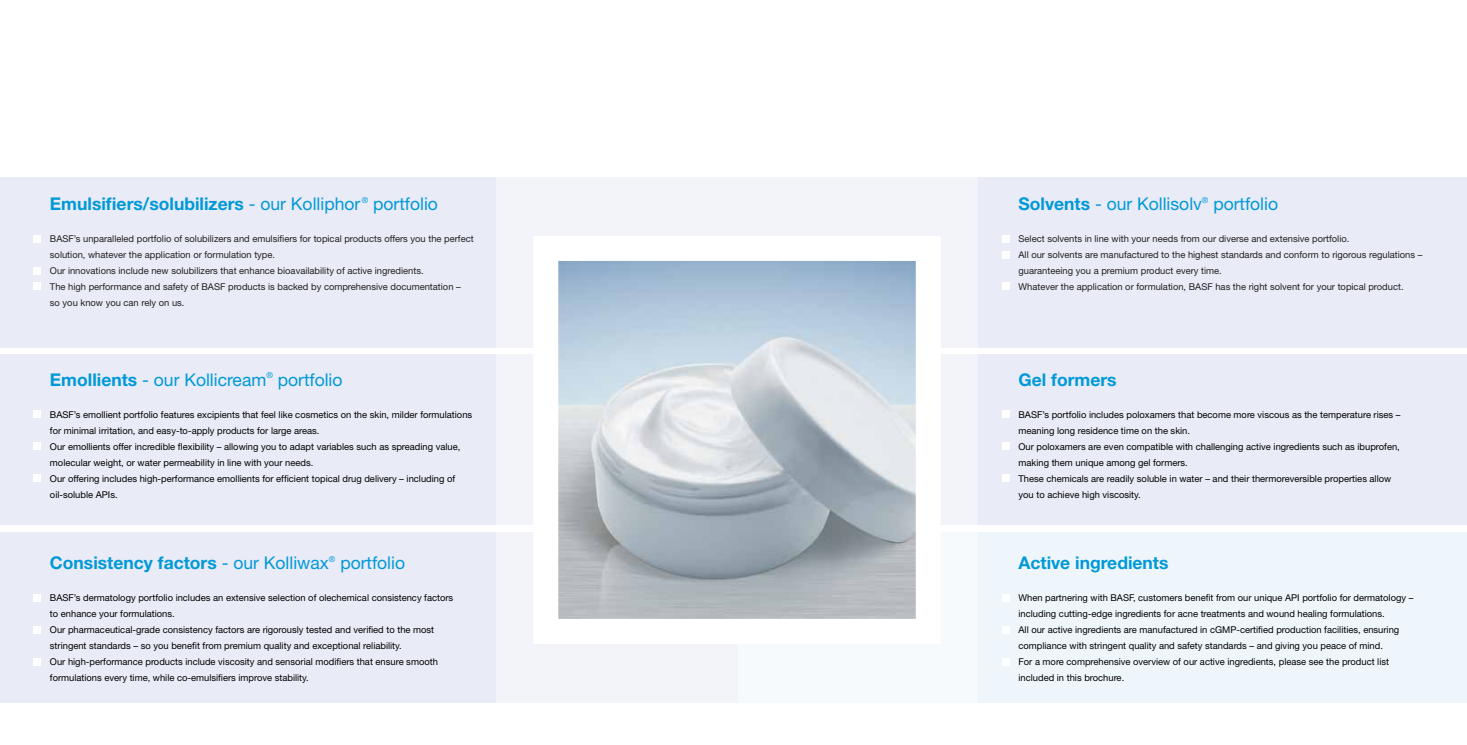
<style>
.page{position:relative;width:1467px;height:745px;background:#fff}
.page>*{position:absolute;margin:0;border:0;box-sizing:border-box;transform-origin:0 0}
.t1{font:17.5px "Helvetica Neue LT";color:#0099d7}
.t2{font:700 17.5px "Helvetica Neue LT";color:#0099d7}
.t3{font:9.38px/16px "Helvetica Neue LT";color:#000}
.t4{font:9.38px/16px "Helvetica Neue LT";color:#211f20}
.s1{font-weight:400}
.s2{font-weight:700}
</style>
<div class="page">
<div style="left:0;top:354px;width:737px;height:170px;background:#e9ebf7"></div>
<div style="left:0;top:177px;width:737px;height:170px;background:#e9ebf7"></div>
<div style="left:0;top:531px;width:737px;height:171px;background:#e9ebf7"></div>
<div style="left:34px;top:235px;width:7px;height:7px;background:#fff"></div>
<div style="left:34px;top:267px;width:7px;height:7px;background:#fff"></div>
<div style="left:34px;top:283px;width:7px;height:7px;background:#fff"></div>
<div style="left:34px;top:410px;width:7px;height:7px;background:#fff"></div>
<div style="left:34px;top:442px;width:7px;height:7px;background:#fff"></div>
<div style="left:34px;top:474px;width:7px;height:7px;background:#fff"></div>
<div style="left:34px;top:594px;width:7px;height:7px;background:#fff"></div>
<div style="left:34px;top:625px;width:7px;height:7px;background:#fff"></div>
<div style="left:34px;top:657px;width:7px;height:7px;background:#fff"></div>
<div style="left:737px;top:354px;width:730px;height:170px;background:#e9ebf7"></div>
<div style="left:737px;top:531px;width:730px;height:171px;background:#eef6fc"></div>
<div style="left:737px;top:177px;width:730px;height:170px;background:#e9ebf7"></div>
<div style="left:496px;top:177px;width:482px;height:525px;background:#f3f4fa"></div>
<div style="left:1002px;top:235px;width:7px;height:7px;background:#fff"></div>
<div style="left:1002px;top:251px;width:7px;height:7px;background:#fff"></div>
<div style="left:1002px;top:283px;width:7px;height:7px;background:#fff"></div>
<div style="left:1002px;top:410px;width:7px;height:7px;background:#fff"></div>
<div style="left:1002px;top:442px;width:7px;height:7px;background:#fff"></div>
<div style="left:1002px;top:474px;width:7px;height:7px;background:#fff"></div>
<div style="left:1002px;top:594px;width:7px;height:7px;background:#fff"></div>
<div style="left:1002px;top:625px;width:7px;height:7px;background:#fff"></div>
<div style="left:1002px;top:657px;width:7px;height:7px;background:#fff"></div>
<img style="left:559px;top:262px;width:356px;height:355px">
<div style="left:533px;top:236px;width:408px;height:407px;border:25px solid #fff"></div>
<h1 class="t2" style="left:50px;top:193px;width:390px">Emulsifiers/solubilizers <span class="s1">- our Kolliphor</span> <sup>®</sup> <span class="s1">portfolio</span></h1>
<p class="t4" style="left:50px;top:230px;width:425px">BASF’s unparalleled portfolio of solubilizers and emulsifiers for topical products offers you the perfect solution, whatever the application or formulation type.<br>Our innovations include new solubilizers that enhance bioavailability of active ingredients.<br>The high performance and safety of BASF products is backed by comprehensive documentation –<br>so you know you can rely on us.</p>
<h1 class="t1" style="left:50px;top:369px;width:294px"><span class="s2">Emollients</span> - our Kollicream<sup>®</sup> portfolio</h1>
<p class="t3" style="left:50px;top:406px;width:424px">BASF’s emollient portfolio features excipients that feel like cosmetics on the skin, milder formulations for minimal irritation, and easy-to-apply products for large areas.<br>Our emollients offer incredible flexibility – allowing you to adapt variables such as spreading value, molecular weight, or water permeability in line with your needs.<br>Our offering includes high-performance emollients for efficient topical drug delivery – including of oil-soluble APIs.</p>
<h1 class="t1" style="left:50px;top:552px;width:357px"><span class="s2">Consistency factors</span> - our Kolliwax<sup>®</sup> portfolio</h1>
<p class="t3" style="left:50px;top:589px;width:405px">BASF’s dermatology portfolio includes an extensive selection of olechemical consistency factors to enhance your formulations.<br>Our pharmaceutical-grade consistency factors are rigorously tested and verified to the most stringent standards – so you benefit from premium quality and exceptional reliability.<br>Our high-performance products include viscosity and sensorial modifiers that ensure smooth formulations every time, while co-emulsifiers improve stability.</p>
<h1 class="t1" style="left:1018px;top:193px;width:261px"><span class="s2">Solvents</span> - our Kollisolv<sup>®</sup> portfolio</h1>
<p class="t4" style="left:1018px;top:230px;width:405px">Select solvents in line with your needs from our diverse and extensive portfolio.<br>All our solvents are manufactured to the highest standards and conform to rigorous regulations – guaranteeing you a premium product every time.<br>Whatever the application or formulation, BASF has the right solvent for your topical product.</p>
<h1 class="t2" style="left:1018px;top:368px;width:100px">Gel formers</h1>
<p class="t3" style="left:1018px;top:406px;width:384px">BASF’s portfolio includes poloxamers that become more viscous as the temperature rises – meaning long residence time on the skin.<br>Our poloxamers are even compatible with challenging active ingredients such as ibuprofen, making them unique among gel formers.<br>These chemicals are readily soluble in water – and their thermoreversible properties allow you to achieve high viscosity.</p>
<h1 class="t2" style="left:1018px;top:552px;width:152px">Active ingredients</h1>
<p class="t3" style="left:1018px;top:589px;width:396px">When partnering with BASF, customers benefit from our unique API portfolio for dermatology – including cutting-edge ingredients for acne treatments and wound healing formulations.<br>All our active ingredients are manufactured in cGMP-certified production facilities, ensuring compliance with stringent quality and safety standards – and giving you peace of mind.<br>For a more comprehensive overview of our active ingredients, please see the product list included in this brochure.</p>
</div>
